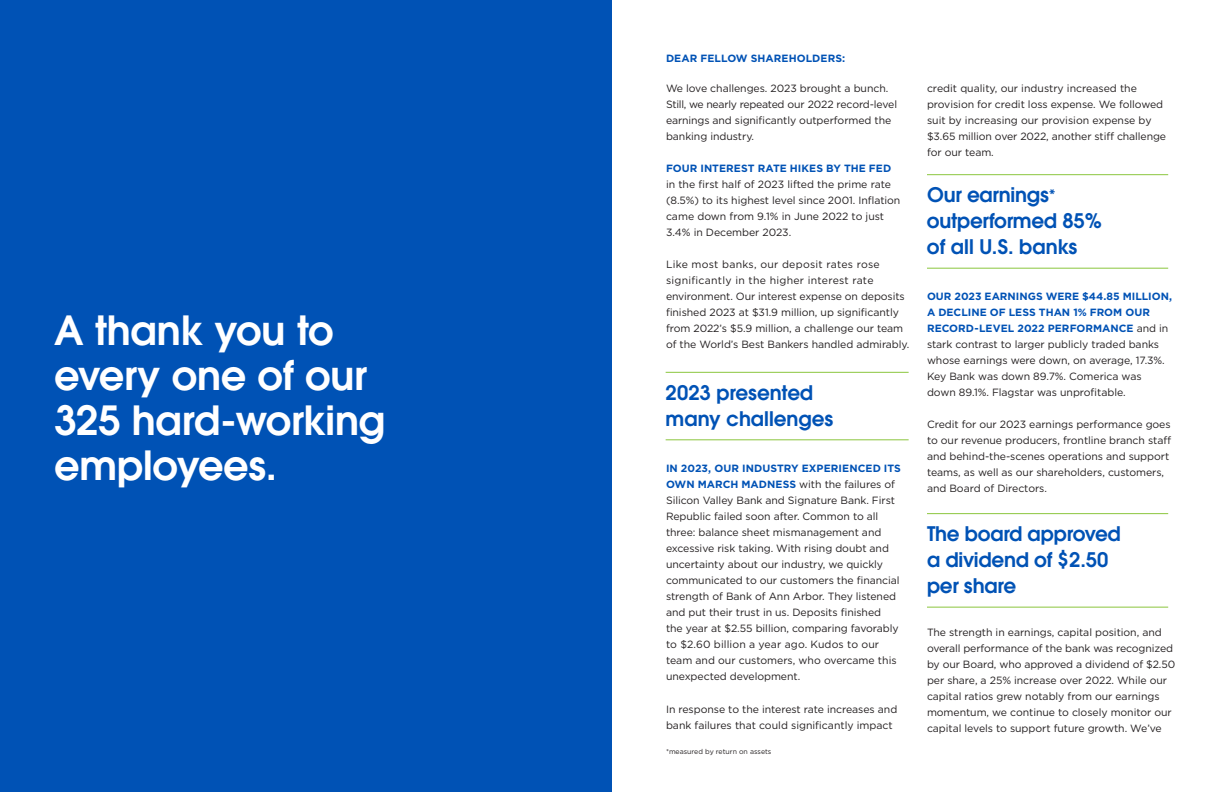
<style>
.page{position:relative;width:1224px;height:792px;background:#fff}
.page>*{position:absolute;margin:0;border:0;box-sizing:border-box;transform-origin:0 0}
.t1{font:600 40px/45px "Avant Garde";letter-spacing:-.01em;color:#fff}
.t2{font:600 20px/26px "Avant Garde";letter-spacing:-.01em;color:#0052b5}
.t3{font:10.5px/16px "Gotham";letter-spacing:-.005em;color:#231f20}
.t4{font:700 10.5px "Gotham";letter-spacing:.005em;color:#0052b5}
.t5{font:7px "Gotham";color:#231f20}
.s1{font-weight:700;color:#0052b5}
.s2{font-size:17px}
</style>
<div class="page">
<div style="left:0;top:0;width:612px;height:792px;background:#0052b5"></div>
<hr style="left:927px;top:174px;width:241px;height:1px;background:#8bc63e">
<hr style="left:927px;top:268px;width:241px;height:1px;background:#8bc63e">
<hr style="left:927px;top:513px;width:241px;height:1px;background:#8bc63e">
<hr style="left:927px;top:607px;width:241px;height:1px;background:#8bc63e">
<hr style="left:666px;top:372px;width:243px;height:1px;background:#8bc63e">
<hr style="left:666px;top:439px;width:243px;height:1px;background:#8bc63e">
<h1 class="t1" style="left:54px;top:307px;width:333px">A thank you to every one of our<br>325 hard-working employees.</h1>
<p class="t4" style="left:666px;top:52px;width:181px">DEAR FELLOW SHAREHOLDERS:</p>
<p class="t3" style="left:666px;top:80px;width:233px">We love challenges. 2023 brought a bunch.<br>Still, we nearly repeated our 2022 record-level earnings and significantly outperformed the banking industry.</p>
<p class="t4" style="left:666px;top:162px;width:227px">FOUR INTEREST RATE HIKES BY THE FED</p>
<p class="t3" style="left:666px;top:177px;width:236px">in the first half of 2023 lifted the prime rate (8.5%) to its highest level since 2001. Inflation came down from 9.1% in June 2022 to just 3.4% in December 2023.</p>
<p class="t3" style="left:666px;top:257px;width:245px">Like most banks, our deposit rates rose significantly in the higher interest rate environment. Our interest expense on deposits finished 2023 at $31.9 million, up significantly from 2022’s $5.9 million, a challenge our team of the World’s Best Bankers handled admirably.</p>
<h2 class="t2" style="left:666px;top:379px;width:169px">2023 presented many challenges</h2>
<p class="t3" style="left:666px;top:461px;width:236px"><span class="s1">IN 2023, OUR INDUSTRY EXPERIENCED ITS OWN MARCH MADNESS</span> with the failures of Silicon Valley Bank and Signature Bank. First Republic failed soon after. Common to all three: balance sheet mismanagement and excessive risk taking. With rising doubt and uncertainty about our industry, we quickly communicated to our customers the financial strength of Bank of Ann Arbor. They listened and put their trust in us. Deposits finished<br>the year at $2.55 billion, comparing favorably to $2.60 billion a year ago. Kudos to our team and our customers, who overcame this unexpected development.</p>
<p class="t3" style="left:666px;top:701px;width:233px">In response to the interest rate increases and bank failures that could significantly impact</p>
<p class="t5" style="left:666px;top:747px;width:107px">*measured by return on assets</p>
<p class="t3" style="left:927px;top:80px;width:241px">credit quality, our industry increased the provision for credit loss expense. We followed suit by increasing our provision expense by $3.65 million over 2022, another stiff challenge for our team.</p>
<h2 class="t2" style="left:927px;top:181px;width:177px">Our earnings<span class="s2">* </span>outperformed 85% of all U.S. banks</h2>
<p class="t3" style="left:927px;top:288px;width:247px"><span class="s1">OUR 2023 EARNINGS WERE $44.85 MILLION, A DECLINE OF LESS THAN 1% FROM OUR RECORD-LEVEL 2022 PERFORMANCE</span> and in stark contrast to larger publicly traded banks whose earnings were down, on average, 17.3%.<br>Key Bank was down 89.7%. Comerica was down 89.1%. Flagstar was unprofitable.</p>
<p class="t3" style="left:927px;top:416px;width:246px">Credit for our 2023 earnings performance goes to our revenue producers, frontline branch staff and behind-the-scenes operations and support teams, as well as our shareholders, customers, and Board of Directors.</p>
<h2 class="t2" style="left:927px;top:520px;width:195px">The board approved a dividend of $2.50 per share</h2>
<p class="t3" style="left:927px;top:624px;width:250px">The strength in earnings, capital position, and overall performance of the bank was recognized by our Board, who approved a dividend of $2.50 per share, a 25% increase over 2022. While our capital ratios grew notably from our earnings momentum, we continue to closely monitor our capital levels to support future growth. We’ve</p>
</div>
